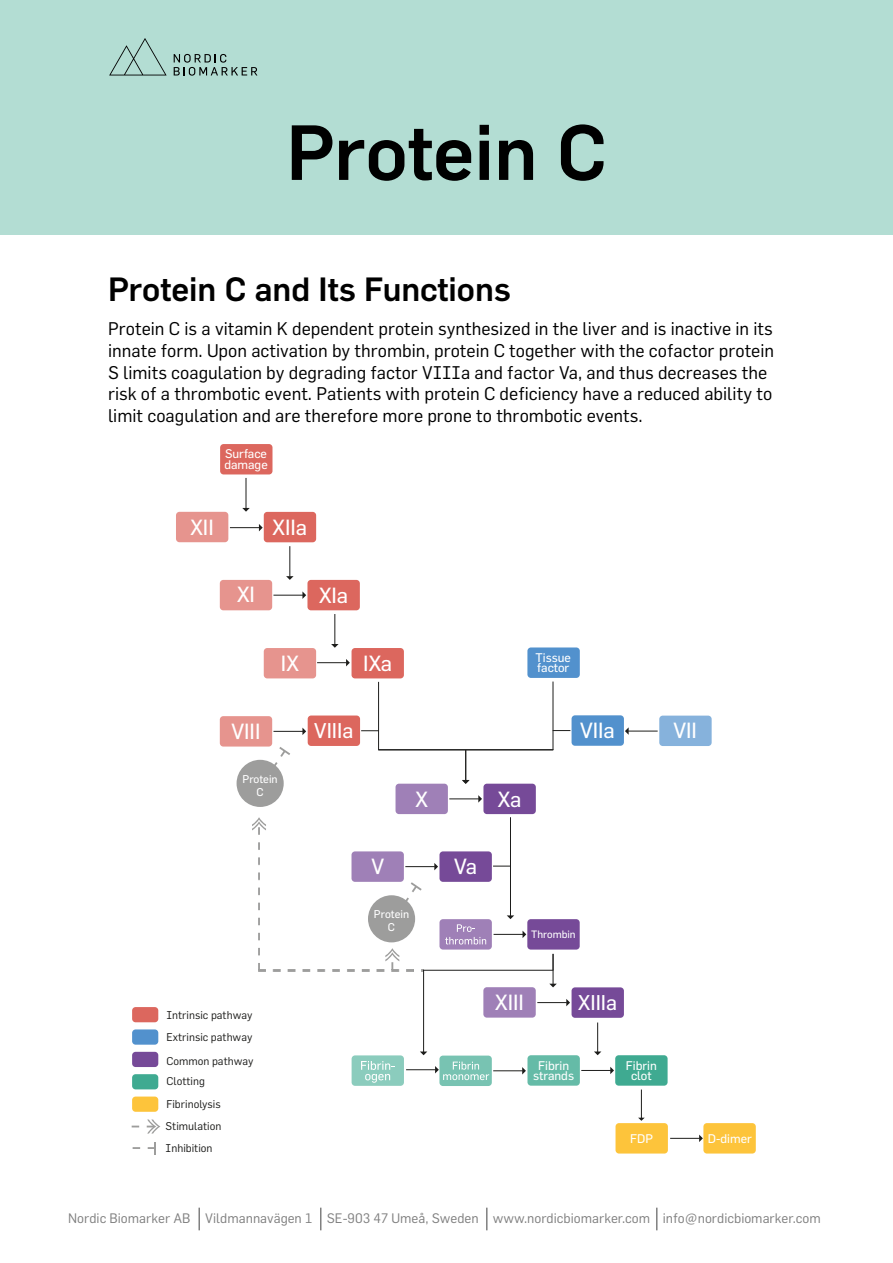
<style>
.page{position:relative;width:893px;height:1263px;background:#fff}
.page>*{position:absolute;margin:0;border:0;box-sizing:border-box;transform-origin:0 0}
.t1{font:500 76.5px "Flama";color:#000}
.t2{font:500 33px "Flama";color:#000}
.t3{font:21.6px "Flama Basic";color:#fff}
.t4{font:21px "Flama Basic";color:#fff}
.t5{font:18px/21.6px "Flama";color:#000}
.t6{font:13.5px "Flama";color:#808080}
.t7{font:12.3px/10.5px "Flama Basic";color:#fff;text-align:center}
.t8{font:11.1px/22.4px "Flama";color:#1d1d1b;text-align:justify}
.t9{font:11.1px/13.4px "Flama Basic";color:#fff;text-align:center}
.t10{font:10.5px "Flama Basic";color:#fff}
</style>
<div class="page">
<div style="left:0;top:0;width:893px;height:235px;background:#b3ddd3"></div>
<svg style="left:109px;top:38px;width:58px;height:37px"></svg>
<svg style="left:174px;top:54px;width:83px;height:22px"></svg>
<hr style="left:198px;top:1208px;width:2px;height:22px;background:#808080">
<svg style="left:320px;top:1208px;width:1px;height:22px"></svg>
<hr style="left:486px;top:1208px;width:2px;height:22px;background:#808080">
<svg style="left:656px;top:1208px;width:1px;height:22px"></svg>
<svg style="left:252px;top:817px;width:14px;height:153px"></svg>
<svg style="left:385px;top:948px;width:14px;height:22px"></svg>
<img style="left:258px;top:970px;width:165px;height:2px">
<div style="left:368px;top:895px;width:47px;height:47px;background:#9d9d9c;border-radius:50%"></div>
<svg style="left:401px;top:882px;width:21px;height:25px"></svg>
<div style="left:132px;top:1007px;width:26px;height:15px;background:#dc675e;border-radius:3px"></div>
<div style="left:132px;top:1029px;width:26px;height:16px;background:#5291cd;border-radius:3px"></div>
<div style="left:132px;top:1052px;width:26px;height:15px;background:#764a98;border-radius:3px"></div>
<div style="left:132px;top:1074px;width:26px;height:15px;background:#3faa91;border-radius:3px"></div>
<div style="left:132px;top:1096px;width:26px;height:16px;background:#fdc43b;border-radius:3px"></div>
<svg style="left:132px;top:1142px;width:24px;height:12px"></svg>
<svg style="left:131px;top:1119px;width:29px;height:14px"></svg>
<div style="left:615px;top:1123px;width:53px;height:30px;background:#fdc43b;border-radius:3px"></div>
<div style="left:703px;top:1123px;width:53px;height:30px;background:#fdc43b;border-radius:3px"></div>
<hr style="left:670px;top:1138px;width:30px;height:1px;background:#1d1d1b">
<svg style="left:699px;top:1134px;width:4px;height:8px"></svg>
<hr style="left:641px;top:1089px;width:1px;height:30px;background:#1d1d1b">
<svg style="left:638px;top:1118px;width:7px;height:3px"></svg>
<div style="left:352px;top:1055px;width:52px;height:31px;background:#8bccbd;border-radius:3px"></div>
<svg style="left:361px;top:1061px;width:34px;height:22px"></svg>
<div style="left:527px;top:1055px;width:53px;height:31px;background:#65bba7;border-radius:3px"></div>
<div style="left:615px;top:1055px;width:53px;height:31px;background:#3faa91;border-radius:3px"></div>
<div style="left:439px;top:1055px;width:53px;height:31px;background:#78c3b2;border-radius:3px"></div>
<hr style="left:406px;top:1069px;width:30px;height:1px;background:#1d1d1b">
<svg style="left:435px;top:1061px;width:54px;height:19px"></svg>
<hr style="left:581px;top:1070px;width:30px;height:1px;background:#1d1d1b">
<svg style="left:610px;top:1067px;width:4px;height:7px"></svg>
<hr style="left:493px;top:1070px;width:30px;height:1px;background:#1d1d1b">
<svg style="left:522px;top:1067px;width:4px;height:7px"></svg>
<hr style="left:597px;top:1022px;width:1px;height:30px;background:#1d1d1b">
<svg style="left:594px;top:1051px;width:7px;height:4px"></svg>
<div style="left:395px;top:784px;width:53px;height:30px;background:#9f80b7;border-radius:3px"></div>
<div style="left:483px;top:784px;width:53px;height:30px;background:#764a98;border-radius:3px"></div>
<div style="left:351px;top:851px;width:53px;height:31px;background:#9f80b7;border-radius:3px"></div>
<div style="left:439px;top:851px;width:53px;height:31px;background:#764a98;border-radius:3px"></div>
<div style="left:439px;top:919px;width:53px;height:30px;background:#9f80b7;border-radius:3px"></div>
<svg style="left:445px;top:924px;width:41px;height:20px"></svg>
<div style="left:527px;top:919px;width:53px;height:30px;background:#764a98;border-radius:3px"></div>
<div style="left:483px;top:987px;width:53px;height:31px;background:#9f80b7;border-radius:3px"></div>
<div style="left:572px;top:987px;width:52px;height:31px;background:#764a98;border-radius:3px"></div>
<hr style="left:449px;top:798px;width:30px;height:1px;background:#1d1d1b">
<svg style="left:478px;top:795px;width:4px;height:8px"></svg>
<hr style="left:405px;top:866px;width:30px;height:1px;background:#1d1d1b">
<svg style="left:434px;top:863px;width:4px;height:7px"></svg>
<svg style="left:494px;top:931px;width:32px;height:7px"></svg>
<hr style="left:537px;top:1002px;width:30px;height:1px;background:#1d1d1b">
<svg style="left:566px;top:999px;width:4px;height:7px"></svg>
<hr style="left:510px;top:817px;width:1px;height:99px;background:#1d1d1b">
<svg style="left:507px;top:915px;width:7px;height:4px"></svg>
<svg style="left:494px;top:866px;width:16px;height:1px"></svg>
<hr style="left:423px;top:970px;width:130px;height:1px;background:#1d1d1b">
<hr style="left:423px;top:970px;width:1px;height:82px;background:#1d1d1b">
<svg style="left:420px;top:1051px;width:7px;height:4px"></svg>
<hr style="left:553px;top:954px;width:1px;height:30px;background:#1d1d1b">
<svg style="left:549px;top:984px;width:8px;height:3px"></svg>
<hr style="left:379px;top:749px;width:174px;height:1px;background:#1d1d1b">
<div style="left:527px;top:647px;width:53px;height:31px;background:#5291cd;border-radius:3px"></div>
<div style="left:572px;top:715px;width:52px;height:31px;background:#5291cd;border-radius:3px"></div>
<div style="left:659px;top:716px;width:53px;height:30px;background:#86b2dc;border-radius:3px"></div>
<hr style="left:628px;top:731px;width:30px;height:1px;background:#1d1d1b">
<svg style="left:625px;top:727px;width:4px;height:8px"></svg>
<hr style="left:553px;top:681px;width:1px;height:69px;background:#1d1d1b">
<svg style="left:554px;top:730px;width:16px;height:1px"></svg>
<hr style="left:379px;top:750px;width:174px;height:1px;background:#1d1d1b">
<hr style="left:465px;top:750px;width:1px;height:31px;background:#1d1d1b">
<svg style="left:462px;top:780px;width:7px;height:4px"></svg>
<div style="left:176px;top:512px;width:52px;height:30px;background:#e6948e;border-radius:3px"></div>
<div style="left:220px;top:580px;width:52px;height:30px;background:#e6948e;border-radius:3px"></div>
<div style="left:264px;top:648px;width:52px;height:30px;background:#e6948e;border-radius:3px"></div>
<div style="left:220px;top:716px;width:52px;height:30px;background:#e6948e;border-radius:3px"></div>
<div style="left:264px;top:512px;width:52px;height:30px;background:#dc675e;border-radius:3px"></div>
<div style="left:307px;top:580px;width:53px;height:30px;background:#dc675e;border-radius:3px"></div>
<div style="left:352px;top:648px;width:52px;height:30px;background:#dc675e;border-radius:3px"></div>
<div style="left:308px;top:715px;width:52px;height:31px;background:#dc675e;border-radius:3px"></div>
<hr style="left:378px;top:682px;width:1px;height:68px;background:#1d1d1b">
<div style="left:220px;top:444px;width:52px;height:30px;background:#dc675e;border-radius:3px"></div>
<svg style="left:362px;top:730px;width:16px;height:1px"></svg>
<hr style="left:246px;top:478px;width:1px;height:30px;background:#1d1d1b">
<svg style="left:242px;top:508px;width:8px;height:4px"></svg>
<svg style="left:230px;top:524px;width:33px;height:7px"></svg>
<hr style="left:273px;top:595px;width:30px;height:1px;background:#1d1d1b">
<svg style="left:302px;top:591px;width:4px;height:8px"></svg>
<hr style="left:317px;top:662px;width:30px;height:1px;background:#1d1d1b">
<svg style="left:346px;top:659px;width:4px;height:7px"></svg>
<hr style="left:273px;top:731px;width:30px;height:1px;background:#1d1d1b">
<svg style="left:302px;top:728px;width:4px;height:7px"></svg>
<hr style="left:290px;top:546px;width:1px;height:31px;background:#1d1d1b">
<svg style="left:286px;top:576px;width:8px;height:4px"></svg>
<hr style="left:335px;top:614px;width:1px;height:30px;background:#1d1d1b">
<svg style="left:331px;top:644px;width:8px;height:4px"></svg>
<div style="left:237px;top:760px;width:47px;height:47px;background:#9d9d9c;border-radius:50%"></div>
<svg style="left:270px;top:747px;width:20px;height:24px"></svg>
<h1 class="t1" style="left:286px;top:97px;width:322px">Protein C</h1>
<h2 class="t2" style="left:108px;top:266px;width:405px">Protein C and Its Functions</h2>
<p class="t5" style="left:108px;top:318px;width:668px">Protein C is a vitamin K dependent protein synthesized in the liver and is inactive in its innate form. Upon activation by thrombin, protein C together with the cofactor protein S limits coagulation by degrading factor VIIIa and factor Va, and thus decreases the risk of a thrombotic event. Patients with protein C deficiency have a reduced ability to limit coagulation and are therefore more prone to thrombotic events.</p>
<p class="t7" style="left:224px;top:448px;width:45px;text-align:left">Surface damage</p>
<p class="t3" style="left:190px;top:512px;width:25px">XII</p>
<p class="t3" style="left:273px;top:512px;width:36px">XIIa</p>
<p class="t3" style="left:237px;top:579px;width:19px">XI</p>
<p class="t3" style="left:319px;top:580px;width:31px">XIa</p>
<p class="t3" style="left:281px;top:648px;width:19px">IX</p>
<p class="t3" style="left:363px;top:648px;width:30px">IXa</p>
<p class="t3" style="left:231px;top:716px;width:31px">VIII</p>
<p class="t9" style="left:243px;top:771px;width:37px">Protein<br>C</p>
<p class="t4" style="left:314px;top:716px;width:41px">VIIIa</p>
<p class="t7" style="left:536px;top:651px;width:37px;text-align:left">Tissue factor</p>
<p class="t3" style="left:580px;top:715px;width:36px">VIIa</p>
<p class="t3" style="left:673px;top:715px;width:25px">VII</p>
<p class="t3" style="left:415px;top:784px;width:14px">X</p>
<p class="t3" style="left:498px;top:784px;width:25px">Xa</p>
<p class="t3" style="left:371px;top:851px;width:14px">V</p>
<p class="t3" style="left:454px;top:851px;width:24px">Va</p>
<p class="t9" style="left:374px;top:907px;width:37px">Protein<br>C</p>
<p class="t10" style="left:531px;top:927px;width:46px">Thrombin</p>
<p class="t8" style="left:166px;top:1003px;width:89px;line-height:22.8px">Intrinsic pathway Extrinsic pathway Common pathway</p>
<p class="t8" style="left:166px;top:1070px;width:57px;text-align:left">Clotting<br>Fibrinolysis<br>Stimulation<br>Inhibition</p>
<p class="t3" style="left:495px;top:987px;width:30px">XIII</p>
<p class="t4" style="left:578px;top:988px;width:40px">XIIIa</p>
<p class="t7" style="left:533px;top:1059px;width:42px">Fibrin strands</p>
<p class="t7" style="left:626px;top:1059px;width:32px">Fibrin clot</p>
<p class="t7" style="left:630px;top:1132px;width:24px">FDP</p>
<p class="t7" style="left:708px;top:1132px;width:46px">D-dimer</p>
<p class="t6" style="left:68px;top:1210px;width:754px">Nordic Biomarker AB Vildmannavägen 1 SE-903 47 Umeå, Sweden www.nordicbiomarker.com info@nordicbiomarker.com</p>
</div>
